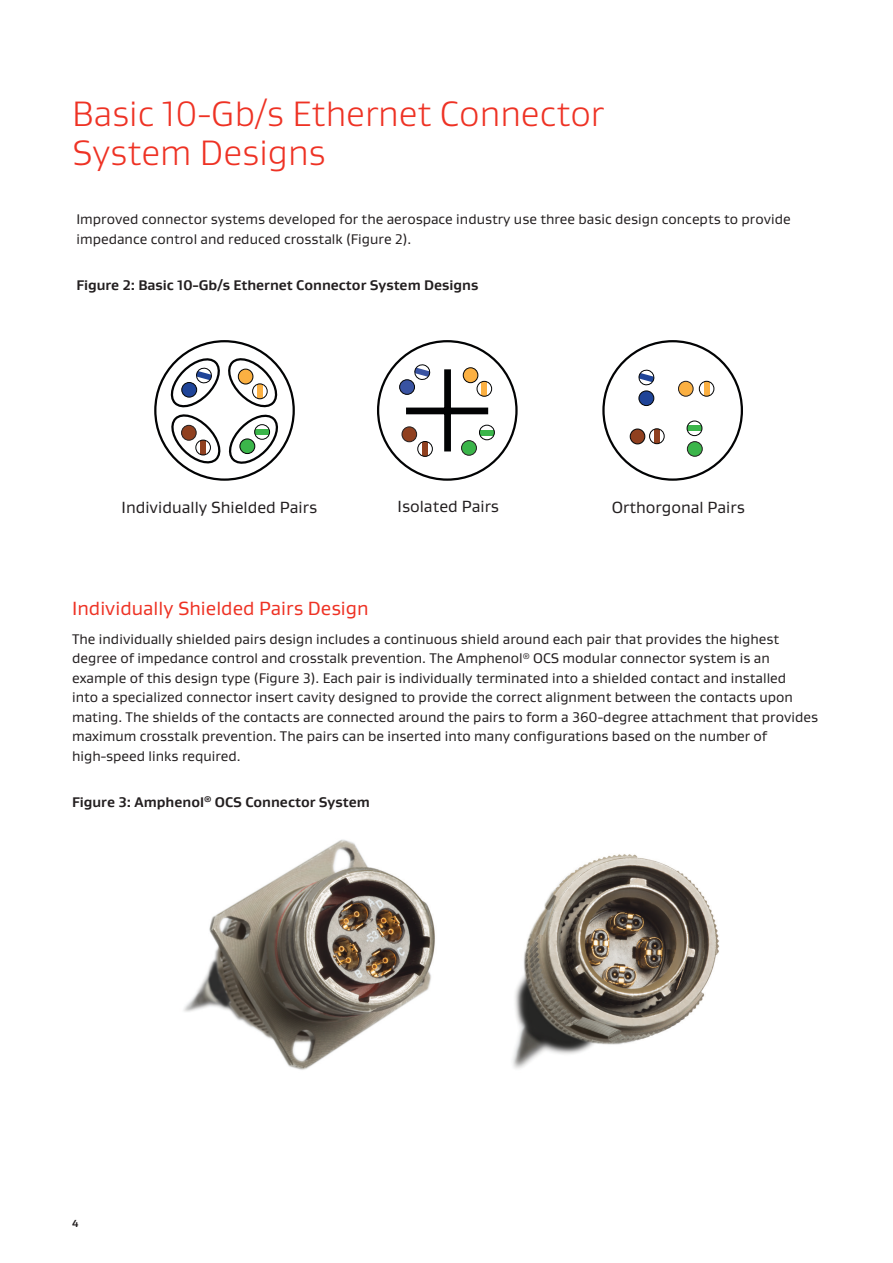
<style>
.page{position:relative;width:893px;height:1263px;background:#fff}
.page>*{position:absolute;margin:0;border:0;box-sizing:border-box;transform-origin:0 0}
.t1{font:300 36px/39px "Gore Gustan";color:#ee3224}
.t2{font:19.5px "Gore Gustan";color:#ee3224}
.t3{font:16.5px "Gore Gustan";color:#231f20}
.t4{font:14.25px/19.5px "Gore Gustan";color:#231f20}
.t5{font:700 14.25px "Gore Gustan";color:#231f20}
.t6{font:700 10.5px "Gore Gustan";color:#231f20}
</style>
<div class="page">
<svg style="left:154px;top:340px;width:141px;height:141px"></svg>
<div style="left:182px;top:425px;width:14px;height:15px;background:#90401f;border-radius:50%"></div>
<div style="left:181px;top:425px;width:15px;height:15px;border:1px solid #221e1f;border-radius:50%"></div>
<div style="left:196px;top:440px;width:14px;height:15px;background:#fff;border-radius:50%"></div>
<div style="left:200px;top:440px;width:6px;height:15px;background:#90401f"></div>
<div style="left:196px;top:440px;width:15px;height:15px;border:1px solid #020304;border-radius:50%"></div>
<div style="left:400px;top:380px;width:14px;height:14px;background:#3953a2;border-radius:50%"></div>
<div style="left:399px;top:379px;width:16px;height:16px;border:1px solid #020304;border-radius:50%"></div>
<svg style="left:414px;top:364px;width:16px;height:16px"></svg>
<div style="left:463px;top:368px;width:15px;height:15px;background:#fbb042;border-radius:50%"></div>
<div style="left:463px;top:367px;width:15px;height:16px;border:1px solid #020304;border-radius:50%"></div>
<div style="left:481px;top:381px;width:6px;height:15px;background:#fbb042"></div>
<div style="left:477px;top:381px;width:15px;height:15px;border:1px solid #020304;border-radius:50%"></div>
<div style="left:462px;top:441px;width:14px;height:14px;background:#3bb54a;border-radius:50%"></div>
<div style="left:461px;top:440px;width:16px;height:15px;border:1px solid #221e1f;border-radius:50%"></div>
<svg style="left:479px;top:425px;width:15px;height:15px"></svg>
<div style="left:479px;top:430px;width:15px;height:5px;background:#3bb54a"></div>
<div style="left:479px;top:425px;width:16px;height:15px;border:1px solid #020304;border-radius:50%"></div>
<div style="left:402px;top:427px;width:15px;height:15px;background:#90401f;border-radius:50%"></div>
<div style="left:402px;top:427px;width:15px;height:15px;border:1px solid #221e1f;border-radius:50%"></div>
<svg style="left:418px;top:441px;width:14px;height:15px"></svg>
<div style="left:422px;top:441px;width:6px;height:15px;background:#90401f"></div>
<div style="left:417px;top:441px;width:16px;height:16px;border:1px solid #020304;border-radius:50%"></div>
<div style="left:639px;top:391px;width:15px;height:15px;background:#1f4498;border-radius:50%"></div>
<div style="left:639px;top:391px;width:15px;height:15px;border:1px solid #020304;border-radius:50%"></div>
<svg style="left:638px;top:369px;width:17px;height:17px"></svg>
<div style="left:678px;top:381px;width:15px;height:15px;background:#fbb042;border-radius:50%"></div>
<div style="left:678px;top:381px;width:15px;height:15px;border:1px solid #221e1f;border-radius:50%"></div>
<svg style="left:699px;top:381px;width:15px;height:15px"></svg>
<div style="left:704px;top:381px;width:5px;height:15px;background:#fbb042"></div>
<div style="left:699px;top:381px;width:15px;height:15px;border:1px solid #020304;border-radius:50%"></div>
<div style="left:687px;top:442px;width:15px;height:14px;background:#3bb54a;border-radius:50%"></div>
<div style="left:687px;top:441px;width:15px;height:15px;border:1px solid #221e1f;border-radius:50%"></div>
<svg style="left:687px;top:421px;width:15px;height:15px"></svg>
<div style="left:687px;top:426px;width:15px;height:5px;background:#3bb54a"></div>
<div style="left:687px;top:421px;width:15px;height:15px;border:1px solid #020304;border-radius:50%"></div>
<div style="left:630px;top:429px;width:15px;height:15px;background:#90401f;border-radius:50%"></div>
<div style="left:630px;top:429px;width:15px;height:15px;border:1px solid #020304;border-radius:50%"></div>
<div style="left:654px;top:429px;width:6px;height:15px;background:#90401f"></div>
<div style="left:649px;top:428px;width:15px;height:16px;border:1px solid #020304;border-radius:50%"></div>
<div style="left:444px;top:369px;width:7px;height:82px;background:#020304"></div>
<div style="left:406px;top:408px;width:82px;height:6px;background:#020304"></div>
<img style="left:512px;top:854px;width:207px;height:215px">
<img style="left:183px;top:839px;width:252px;height:231px">
<h1 class="t1" style="left:72px;top:93px;width:533px">Basic 10-Gb/s Ethernet Connector<br>System Designs</h1>
<p class="t4" style="left:76px;top:209px;width:716px">Improved connector systems developed for the aerospace industry use three basic design concepts to provide impedance control and reduced crosstalk (Figure 2).</p>
<p class="t5" style="left:76px;top:275px;width:403px">Figure 2: Basic 10-Gb/s Ethernet Connector System Designs</p>
<p class="t3" style="left:122px;top:497px;width:197px">Individually Shielded Pairs</p>
<p class="t3" style="left:398px;top:496px;width:103px">Isolated Pairs</p>
<p class="t3" style="left:612px;top:496px;width:134px">Orthorgonal Pairs</p>
<h2 class="t2" style="left:72px;top:595px;width:298px">Individually Shielded Pairs Design</h2>
<p class="t4" style="left:72px;top:629px;width:747px">The individually shielded pairs design includes a continuous shield around each pair that provides the highest degree of impedance control and crosstalk prevention. The Amphenol<sup>®</sup> OCS modular connector system is an example of this design type (Figure 3). Each pair is individually terminated into a shielded contact and installed<br>into a specialized connector insert cavity designed to provide the correct alignment between the contacts upon mating. The shields of the contacts are connected around the pairs to form a 360-degree attachment that provides maximum crosstalk prevention. The pairs can be inserted into many configurations based on the number of high-speed links required.</p>
<p class="t5" style="left:72px;top:792px;width:299px">Figure 3: Amphenol<sup>®</sup> OCS Connector System</p>
<p class="t6" style="left:72px;top:1216px;width:8px">4</p>
</div>
